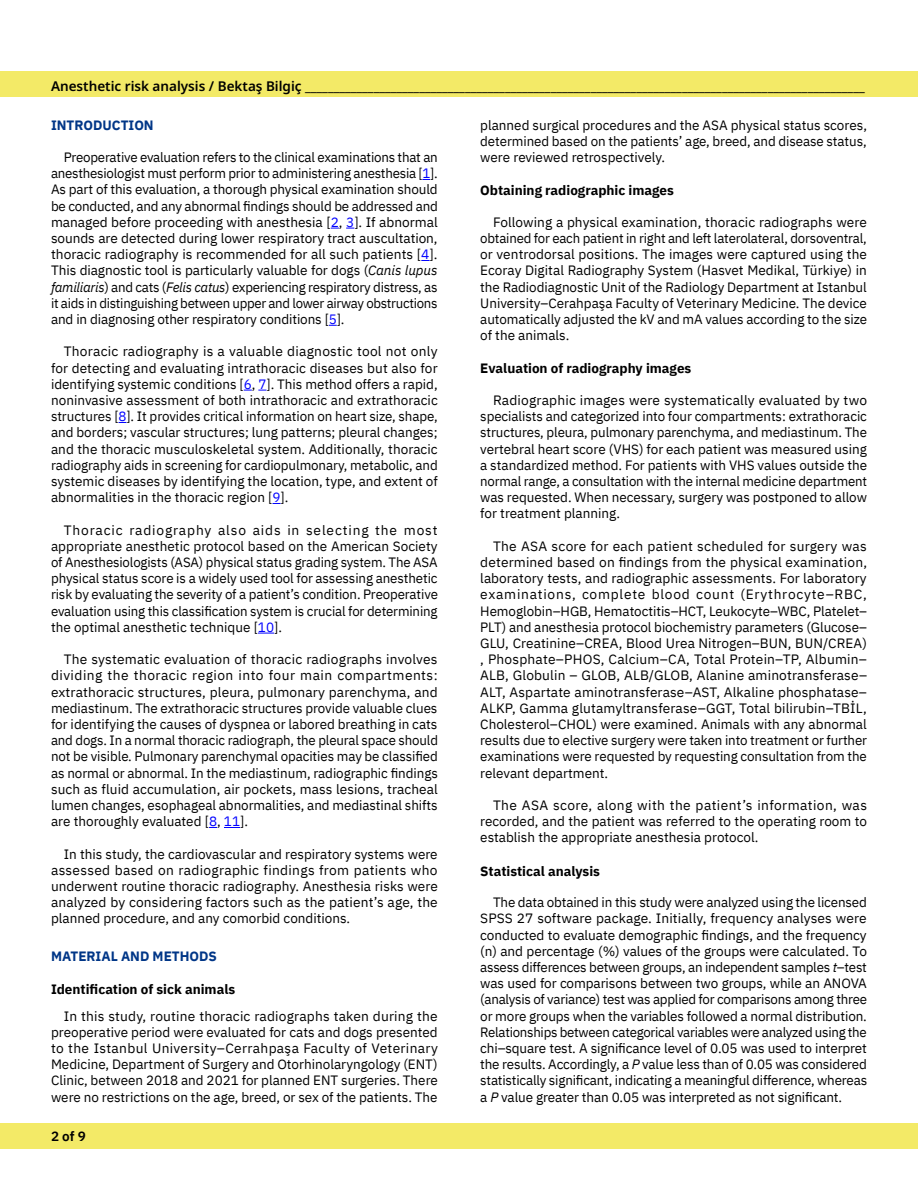
<style>
.page{position:relative;width:918px;height:1188px;background:#fff}
.page>*{position:absolute;margin:0;border:0;box-sizing:border-box;transform-origin:0 0}
.t1{font:13.5px/16.2px "IBM Plex Sans";letter-spacing:-.005em;color:#000;text-align:justify}
.t2{font:600 13.5px "Noto Sans";color:#000}
.t3{font:700 13.5px "IBM Plex Sans";color:#000}
.t4{font:700 13.5px "IBM Plex Sans";color:#003687}
.t5{font:600 13.5px "IBM Plex Sans";color:#000}
.s1{color:#00f}
.s2{font-style:italic}
</style>
<div class="page">
<div style="left:0;top:71px;width:918px;height:26px;background:#f3ea67"></div>
<div style="left:0;top:1123px;width:918px;height:25px;background:#f3ea67"></div>
<svg style="left:258px;top:633px;width:16px;height:1px"></svg>
<svg style="left:224px;top:827px;width:16px;height:1px"></svg>
<p class="t2" style="left:51px;top:79px;width:815px">Anesthetic risk analysis / Bektaş Bilgiç __________________________________________________________________________________________________</p>
<p class="t4" style="left:51px;top:114px;width:104px">INTRODUCTION</p>
<p class="t1" style="left:51px;top:148px;width:388px;text-indent:13px">Preoperative evaluation refers to the clinical examinations that an anesthesiologist must perform prior to administering anesthesia [<span class="s1">1</span>].<br>As part of this evaluation, a thorough physical examination should be conducted, and any abnormal findings should be addressed and managed before proceeding with anesthesia [<span class="s1">2</span>, <span class="s1">3</span>]. If abnormal sounds are detected during lower respiratory tract auscultation, thoracic radiography is recommended for all such patients [<span class="s1">4</span>].<br>This diagnostic tool is particularly valuable for dogs (<span class="s2">Canis lupus familiaris</span>) and cats (<span class="s2">Felis catus</span>) experiencing respiratory distress, as it aids in distinguishing between upper and lower airway obstructions and in diagnosing other respiratory conditions [<span class="s1">5</span>].</p>
<p class="t1" style="left:51px;top:342px;width:388px;text-indent:13px">Thoracic radiography is a valuable diagnostic tool not only for detecting and evaluating intrathoracic diseases but also for identifying systemic conditions [<span class="s1">6</span>, <span class="s1">7</span>]. This method offers a rapid, noninvasive assessment of both intrathoracic and extrathoracic structures [<span class="s1">8</span>]. It provides critical information on heart size, shape, and borders; vascular structures; lung patterns; pleural changes; and the thoracic musculoskeletal system. Additionally, thoracic radiography aids in screening for cardiopulmonary, metabolic, and systemic diseases by identifying the location, type, and extent of abnormalities in the thoracic region [<span class="s1">9</span>].</p>
<p class="t1" style="left:51px;top:521px;width:388px;text-indent:13px">Thoracic radiography also aids in selecting the most appropriate anesthetic protocol based on the American Society of Anesthesiologists (ASA) physical status grading system. The ASA physical status score is a widely used tool for assessing anesthetic risk by evaluating the severity of a patient’s condition. Preoperative evaluation using this classification system is crucial for determining the optimal anesthetic technique [<span class="s1">10</span>].</p>
<p class="t1" style="left:51px;top:650px;width:388px;text-indent:13px">The systematic evaluation of thoracic radiographs involves dividing the thoracic region into four main compartments: extrathoracic structures, pleura, pulmonary parenchyma, and mediastinum. The extrathoracic structures provide valuable clues for identifying the causes of dyspnea or labored breathing in cats and dogs. In a normal thoracic radiograph, the pleural space should not be visible. Pulmonary parenchymal opacities may be classified as normal or abnormal. In the mediastinum, radiographic findings such as fluid accumulation, air pockets, mass lesions, tracheal lumen changes, esophageal abnormalities, and mediastinal shifts are thoroughly evaluated [<span class="s1">8</span>, <span class="s1">11</span>].</p>
<p class="t1" style="left:51px;top:845px;width:388px;text-indent:13px">In this study, the cardiovascular and respiratory systems were assessed based on radiographic findings from patients who underwent routine thoracic radiography. Anesthesia risks were analyzed by considering factors such as the patient’s age, the planned procedure, and any comorbid conditions.</p>
<p class="t4" style="left:51px;top:945px;width:168px">MATERIAL AND METHODS</p>
<p class="t3" style="left:51px;top:979px;width:186px">Identification of sick animals</p>
<p class="t1" style="left:51px;top:1007px;width:388px;text-indent:13px">In this study, routine thoracic radiographs taken during the preoperative period were evaluated for cats and dogs presented to the Istanbul University–Cerrahpaşa Faculty of Veterinary Medicine, Department of Surgery and Otorhinolaryngology (ENT)<br>Clinic, between 2018 and 2021 for planned ENT surgeries. There were no restrictions on the age, breed, or sex of the patients. The</p>
<p class="t5" style="left:51px;top:1126px;width:36px">2 of 9</p>
<p class="t1" style="left:480px;top:116px;width:388px">planned surgical procedures and the ASA physical status scores, determined based on the patients’ age, breed, and disease status, were reviewed retrospectively.</p>
<p class="t3" style="left:480px;top:180px;width:195px">Obtaining radiographic images</p>
<p class="t1" style="left:480px;top:213px;width:388px;text-indent:13px">Following a physical examination, thoracic radiographs were obtained for each patient in right and left laterolateral, dorsoventral, or ventrodorsal positions. The images were captured using the Ecoray Digital Radiography System (Hasvet Medikal, Türkiye) in the Radiodiagnostic Unit of the Radiology Department at Istanbul University–Cerahpaşa Faculty of Veterinary Medicine. The device automatically adjusted the kV and mA values according to the size of the animals.</p>
<p class="t3" style="left:480px;top:358px;width:213px">Evaluation of radiography images</p>
<p class="t1" style="left:480px;top:391px;width:388px;text-indent:13px">Radiographic images were systematically evaluated by two specialists and categorized into four compartments: extrathoracic structures, pleura, pulmonary parenchyma, and mediastinum. The vertebral heart score (VHS) for each patient was measured using a standardized method. For patients with VHS values outside the normal range, a consultation with the internal medicine department was requested. When necessary, surgery was postponed to allow for treatment planning.</p>
<p class="t1" style="left:480px;top:537px;width:388px;text-indent:13px">The ASA score for each patient scheduled for surgery was determined based on findings from the physical examination, laboratory tests, and radiographic assessments. For laboratory examinations, complete blood count (Erythrocyte–RBC, Hemoglobin–HGB, Hematoctitis–HCT, Leukocyte–WBC, Platelet– PLT) and anesthesia protocol biochemistry parameters (Glucose– GLU, Creatinine–CREA, Blood Urea Nitrogen–BUN, BUN/CREA) , Phosphate–PHOS, Calcium–CA, Total Protein–TP, Albumin– ALB, Globulin – GLOB, ALB/GLOB, Alanine aminotransferase– ALT, Aspartate aminotransferase–AST, Alkaline phosphatase– ALKP, Gamma glutamyltransferase–GGT, Total bilirubin–TBİL, Cholesterol–CHOL) were examined. Animals with any abnormal results due to elective surgery were taken into treatment or further examinations were requested by requesting consultation from the relevant department.</p>
<p class="t1" style="left:480px;top:796px;width:388px;text-indent:13px">The ASA score, along with the patient’s information, was recorded, and the patient was referred to the operating room to establish the appropriate anesthesia protocol.</p>
<p class="t3" style="left:480px;top:860px;width:121px">Statistical analysis</p>
<p class="t1" style="left:480px;top:893px;width:388px;text-indent:13px">The data obtained in this study were analyzed using the licensed SPSS 27 software package. Initially, frequency analyses were conducted to evaluate demographic findings, and the frequency (n) and percentage (%) values of the groups were calculated. To assess differences between groups, an independent samples <span class="s2">t</span>–test was used for comparisons between two groups, while an ANOVA (analysis of variance) test was applied for comparisons among three or more groups when the variables followed a normal distribution.<br>Relationships between categorical variables were analyzed using the chi–square test. A significance level of 0.05 was used to interpret the results. Accordingly, a <span class="s2">P</span> value less than of 0.05 was considered statistically significant, indicating a meaningful difference, whereas a <span class="s2">P</span> value greater than 0.05 was interpreted as not significant.</p>
</div>
